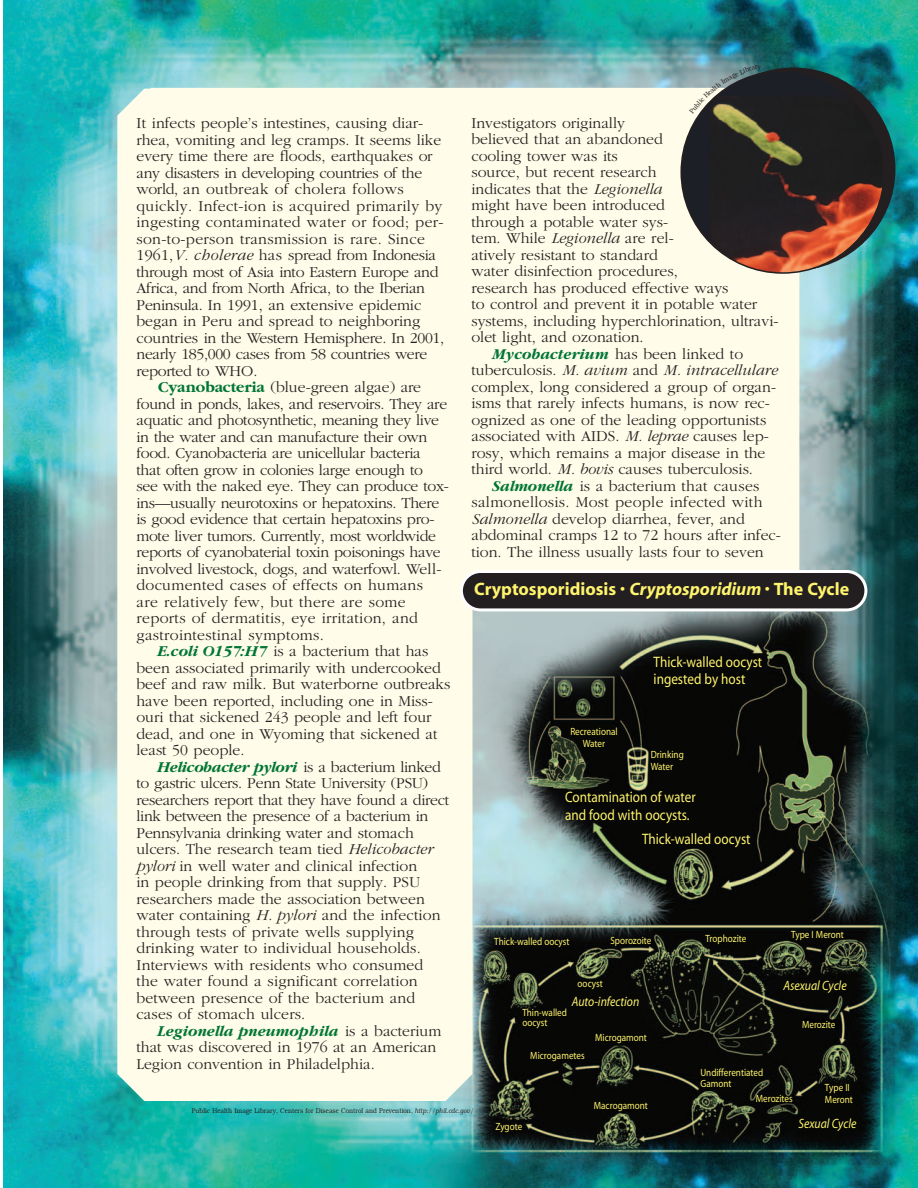
<style>
.page{position:relative;width:918px;height:1188px;background:#fff}
.page>*{position:absolute;margin:0;border:0;box-sizing:border-box;transform-origin:0 0}
.t1{font:700 18px "Myriad";color:#fff46d}
.t2{font:300 15.75px/16.5px "Garamond";color:#231f20}
.t3{font:300 15.75px/16.5px "Garamond";letter-spacing:-.02em;color:#231f20}
.t4{font:italic 300 15.75px "Garamond";color:#231f20}
.t5{font:300 15.75px "Garamond";letter-spacing:.02em;color:#231f20}
.t6{font:15.15px/17.2px "Myriad";color:#fff46d;scale:.87 1}
.t7{font:italic 13.5px "Myriad";color:#fff46d;scale:.87 1}
.t8{font:10.5px/12px "Myriad";color:#fff46d;scale:.87 1}
.t9{font:300 7.05px "Bookman";color:#231f20;scale:.87 1}
.s1{font-style:italic}
.s2{font-weight:700;font-style:italic;color:#007534}
.s3{font-style:normal}
.s4{font-weight:400}
.s5{font-weight:700;color:#007534}
</style>
<div class="page">
<img style="left:3px;top:0;width:915px;height:1188px">
<div style="left:124px;top:88px;width:675px;height:482px;background:#fffde9"></div>
<svg style="left:117px;top:89px;width:356px;height:1012px;background:#f6f8e6"></svg>
<svg style="left:460px;top:570px;width:407px;height:41px;background:#454243"></svg>
<svg style="left:680px;top:65px;width:205px;height:209px;background:#534c45"></svg>
<p class="t2" style="left:471px;top:114px;width:155px">Investigators originally</p>
<p class="t2" style="left:471px;top:130px;width:193px">believed that an abandoned</p>
<p class="t2" style="left:471px;top:147px;width:148px">cooling tower was its</p>
<p class="t2" style="left:471px;top:163px;width:187px">source, but recent research</p>
<p class="t2" style="left:471px;top:180px;width:192px">indicates that the <span class="s1">Legionella</span></p>
<p class="t2" style="left:471px;top:196px;width:195px">might have been introduced</p>
<p class="t2" style="left:471px;top:213px;width:198px">through a potable water sys-</p>
<p class="t2" style="left:471px;top:229px;width:204px">tem. While <span class="s1">Legionella</span> are rel-</p>
<p class="t2" style="left:471px;top:246px;width:188px">atively resistant to standard</p>
<p class="t2" style="left:471px;top:262px;width:208px">water disinfection procedures,</p>
<p class="t2" style="left:471px;top:279px;width:259px">research has produced effective ways</p>
<p class="t2" style="left:471px;top:295px;width:287px">to control and prevent it in potable water</p>
<p class="t2" style="left:471px;top:312px;width:309px">systems, including hyperchlorination, ultravi-</p>
<p class="t2" style="left:471px;top:328px;width:174px">olet light, and ozonation.</p>
<p class="t2" style="left:493px;top:345px;width:252px"><span class="s2">Mycobacterium</span> has been linked to</p>
<p class="t4" style="left:471px;top:361px;width:308px"><span class="s3">tuberculosis.</span> M. avium <span class="s3">and</span> M. intracellulare</p>
<p class="t2" style="left:471px;top:378px;width:306px">complex, long considered a group of organ-</p>
<p class="t2" style="left:471px;top:394px;width:300px">isms that rarely infects humans, is now rec-</p>
<p class="t2" style="left:471px;top:411px;width:296px">ognized as one of the leading opportunists</p>
<p class="t2" style="left:471px;top:427px;width:299px">associated with AIDS. <span class="s1">M. leprae</span> causes lep-</p>
<p class="t2" style="left:471px;top:444px;width:296px">rosy, which remains a major disease in the</p>
<p class="t2" style="left:471px;top:460px;width:283px">third world. <span class="s1">M. bovis</span> causes tuberculosis.</p>
<p class="t2" style="left:493px;top:477px;width:268px"><span class="s2">Salmonella</span> is a bacterium that causes</p>
<p class="t5" style="left:471px;top:493px;width:293px">salmonellosis. Most people infected with</p>
<p class="t2" style="left:471px;top:510px;width:275px"><span class="s1">Salmonella</span> develop diarrhea, fever, and</p>
<p class="t2" style="left:471px;top:526px;width:311px">abdominal cramps 12 to 72 hours after infec-</p>
<p class="t2" style="left:471px;top:543px;width:294px">tion. The illness usually lasts four to seven</p>
<p class="t1" style="left:474px;top:582px;width:377px">Cryptosporidiosis <span class="s4">•</span> <span class="s1">Cryptosporidium</span> <span class="s4">•</span> The Cycle</p>
<p class="t2" style="left:136px;top:115px;width:309px">It infects people’s intestines, causing diar&shy;rhea, vomiting and leg cramps. It seems like every time there are floods, earthquakes or any disasters in developing countries of the world, an outbreak of cholera follows quickly. Infect-ion is acquired primarily by ingesting contaminated water or food; per&shy;son-to-person transmission is rare. Since 1961,<span class="s1">V. cholerae</span> has spread from Indonesia through most of Asia into Eastern Europe and Africa, and from North Africa, to the Iberian Peninsula. In 1991, an extensive epidemic began in Peru and spread to neighboring countries in the Western Hemisphere. In 2001, nearly 185,000 cases from 58 countries were reported to WHO.</p>
<p class="t3" style="left:137px;top:379px;width:314px;text-indent:22px"><span class="s5">Cyanobacteria</span> (blue-green algae) are found in ponds, lakes, and reservoirs. They are aquatic and photosynthetic, meaning they live in the water and can manufacture their own food. Cyanobacteria are unicellular bacteria that often grow in colonies large enough to<br>see with the naked eye. They can produce tox&shy;ins—usually neurotoxins or hepatoxins. There is good evidence that certain hepatoxins pro&shy;mote liver tumors. Currently, most worldwide reports of cyanobaterial toxin poisonings have involved livestock, dogs, and waterfowl. Well&shy;documented cases of effects on humans<br>are relatively few, but there are some reports of dermatitis, eye irritation, and gastrointestinal symptoms.</p>
<p class="t2" style="left:137px;top:643px;width:315px;text-indent:22px"><span class="s2">E.coli O157:H7</span> is a bacterium that has been associated primarily with undercooked beef and raw milk. But waterborne outbreaks have been reported, including one in Miss&shy;ouri that sickened 243 people and left four dead, and one in Wyoming that sickened at least 50 people.</p>
<p class="t2" style="left:136px;top:758px;width:314px;text-indent:22px"><span class="s2">Helicobacter pylori</span> is a bacterium linked to gastric ulcers. Penn State University (PSU) researchers report that they have found a direct link between the presence of a bacterium in Pennsylvania drinking water and stomach ulcers. The research team tied <span class="s1">Helicobacter pylori</span> in well water and clinical infection<br>in people drinking from that supply. PSU researchers made the association between water containing <span class="s1">H. pylori</span> and the infection through tests of private wells supplying drinking water to individual households.<br>Interviews with residents who consumed<br>the water found a significant correlation between presence of the bacterium and cases of stomach ulcers.</p>
<p class="t2" style="left:136px;top:1022px;width:306px;text-indent:22px"><span class="s2">Legionella pneumophila</span> is a bacterium that was discovered in 1976 at an American<br>Legion convention in Philadelphia.</p>
<p class="t6" style="left:654px;top:654px;width:126px">Thick-walled oocyst ingested by host</p>
<p class="t8" style="left:570px;top:727px;width:56px;text-align:center">Recreational<br>Water</p>
<p class="t8" style="left:651px;top:750px;width:40px">Drinking<br>Water</p>
<p class="t6" style="left:565px;top:790px;width:152px">Contamination of water and food with oocysts.</p>
<p class="t6" style="left:642px;top:832px;width:126px">Thick-walled oocyst</p>
<p class="t8" style="left:610px;top:935px;width:49px">Sporozoite</p>
<p class="t8" style="left:706px;top:933px;width:48px">Trophozite</p>
<p class="t8" style="left:791px;top:929px;width:62px">Type I Meront</p>
<p class="t8" style="left:494px;top:937px;width:88px">Thick-walled oocyst</p>
<p class="t7" style="left:783px;top:980px;width:74px">Asexual Cycle</p>
<p class="t8" style="left:578px;top:978px;width:30px">oocyst</p>
<p class="t7" style="left:572px;top:996px;width:79px">Auto-infection</p>
<p class="t8" style="left:522px;top:1008px;width:53px;line-height:10.5px">Thin-walled oocyst</p>
<p class="t8" style="left:530px;top:1051px;width:64px">Microgametes</p>
<p class="t8" style="left:802px;top:1020px;width:40px">Merozite</p>
<p class="t8" style="left:595px;top:1033px;width:61px">Microgamont</p>
<p class="t8" style="left:700px;top:1069px;width:74px;line-height:10.5px">Undifferentiated<br>Gamont</p>
<p class="t8" style="left:825px;top:1082px;width:30px">Type II</p>
<p class="t8" style="left:756px;top:1094px;width:44px">Merozites</p>
<p class="t8" style="left:825px;top:1094px;width:34px">Meront</p>
<p class="t8" style="left:594px;top:1101px;width:64px">Macrogamont</p>
<p class="t9" style="left:192px;top:1107px;width:326px">Public Health Image Library, Centers for Disease Control and Prevention, <span class="s1">http://phil.cdc.gov/</span></p>
<p class="t8" style="left:495px;top:1121px;width:32px">Zygote</p>
<p class="t7" style="left:799px;top:1119px;width:68px">Sexual Cycle</p>
</div>
